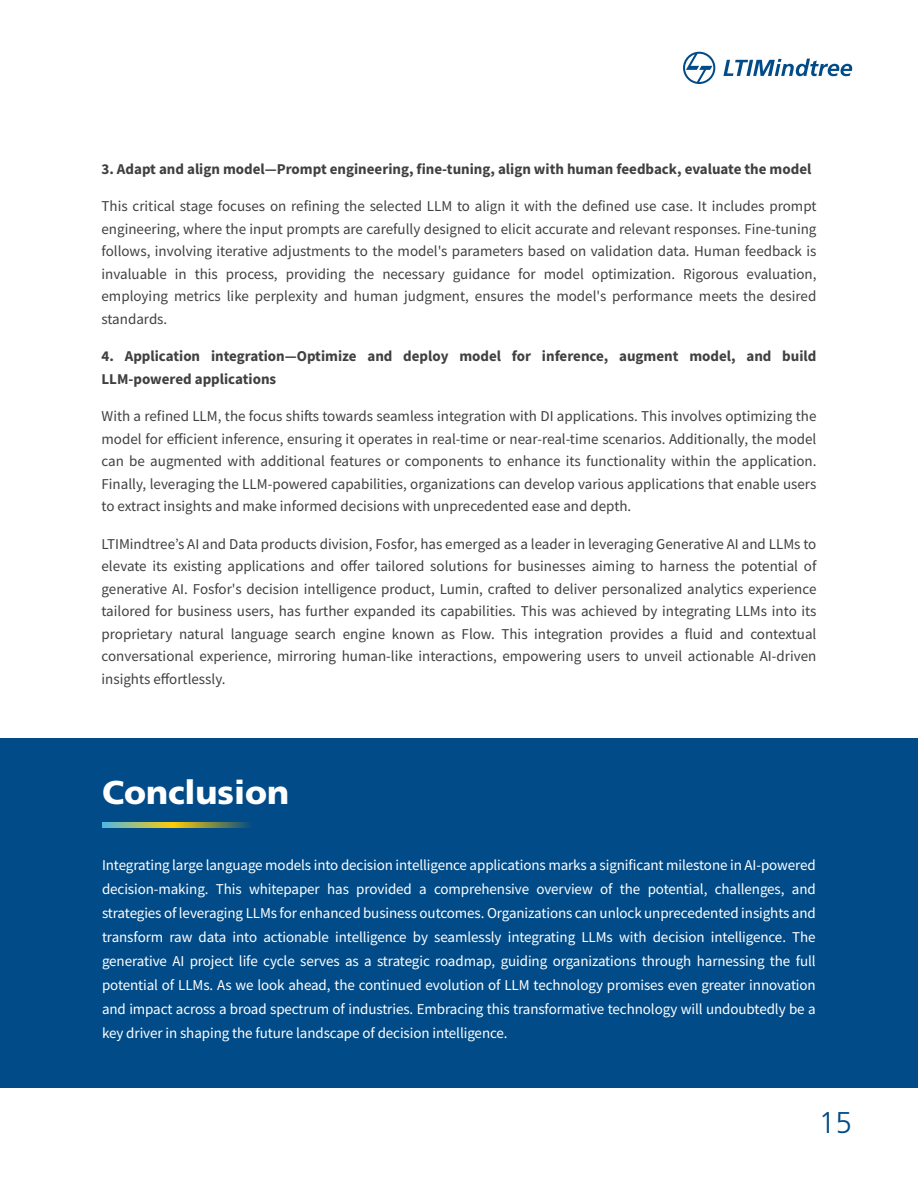
<style>
.page{position:relative;width:918px;height:1188px;background:#fff}
.page>*{position:absolute;margin:0;border:0;box-sizing:border-box;transform-origin:0 0}
.t1{font:900 33px "Frutiger LT Pro";color:#fff}
.t2{font:300 30px "Frutiger LT Pro";color:#004b88}
.t3{font:15px/22.5px "Source Sans Pro";color:#404041;text-align:justify}
.t4{font:15px/24px "Source Sans Pro";letter-spacing:-.005em;color:#fff;text-align:justify}
.t5{font:700 15px/22.5px "Source Sans Pro";color:#404041}
</style>
<div class="page">
<div style="left:0;top:738px;width:918px;height:350px;background:#004b88"></div>
<svg style="left:102px;top:823px;width:147px;height:4px"></svg>
<svg style="left:683px;top:52px;width:32px;height:32px"></svg>
<svg style="left:723px;top:59px;width:129px;height:17px"></svg>
<p class="t5" style="left:102px;top:158px;width:711px">3. Adapt and align model—Prompt engineering, fine-tuning, align with human feedback, evaluate the model</p>
<p class="t3" style="left:102px;top:195px;width:716px">This critical stage focuses on refining the selected LLM to align it with the defined use case. It includes prompt engineering, where the input prompts are carefully designed to elicit accurate and relevant responses. Fine-tuning follows, involving iterative adjustments to the model's parameters based on validation data. Human feedback is invaluable in this process, providing the necessary guidance for model optimization. Rigorous evaluation, employing metrics like perplexity and human judgment, ensures the model's performance meets the desired standards.</p>
<p class="t5" style="left:102px;top:345px;width:716px">4. Application integration—Optimize and deploy model for inference, augment model, and build<br>LLM-powered applications</p>
<p class="t3" style="left:102px;top:405px;width:716px">With a refined LLM, the focus shifts towards seamless integration with DI applications. This involves optimizing the model for efficient inference, ensuring it operates in real-time or near-real-time scenarios. Additionally, the model can be augmented with additional features or components to enhance its functionality within the application.<br>Finally, leveraging the LLM-powered capabilities, organizations can develop various applications that enable users to extract insights and make informed decisions with unprecedented ease and depth.</p>
<p class="t3" style="left:102px;top:533px;width:716px">LTIMindtreeʼs AI and Data products division, Fosfor, has emerged as a leader in leveraging Generative AI and LLMs to elevate its existing applications and offer tailored solutions for businesses aiming to harness the potential of generative AI. Fosfor's decision intelligence product, Lumin, crafted to deliver personalized analytics experience tailored for business users, has further expanded its capabilities. This was achieved by integrating LLMs into its proprietary natural language search engine known as Flow. This integration provides a fluid and contextual conversational experience, mirroring human-like interactions, empowering users to unveil actionable AI-driven insights effortlessly.</p>
<h1 class="t1" style="left:102px;top:772px;width:189px">Conclusion</h1>
<p class="t4" style="left:102px;top:853px;width:715px">Integrating large language models into decision intelligence applications marks a significant milestone in AI-powered decision-making. This whitepaper has provided a comprehensive overview of the potential, challenges, and strategies of leveraging LLMs for enhanced business outcomes. Organizations can unlock unprecedented insights and transform raw data into actionable intelligence by seamlessly integrating LLMs with decision intelligence. The generative AI project life cycle serves as a strategic roadmap, guiding organizations through harnessing the full potential of LLMs. As we look ahead, the continued evolution of LLM technology promises even greater innovation and impact across a broad spectrum of industries. Embracing this transformative technology will undoubtedly be a key driver in shaping the future landscape of decision intelligence.</p>
<h2 class="t2" style="left:819px;top:1105px;width:35px">15</h2>
</div>
